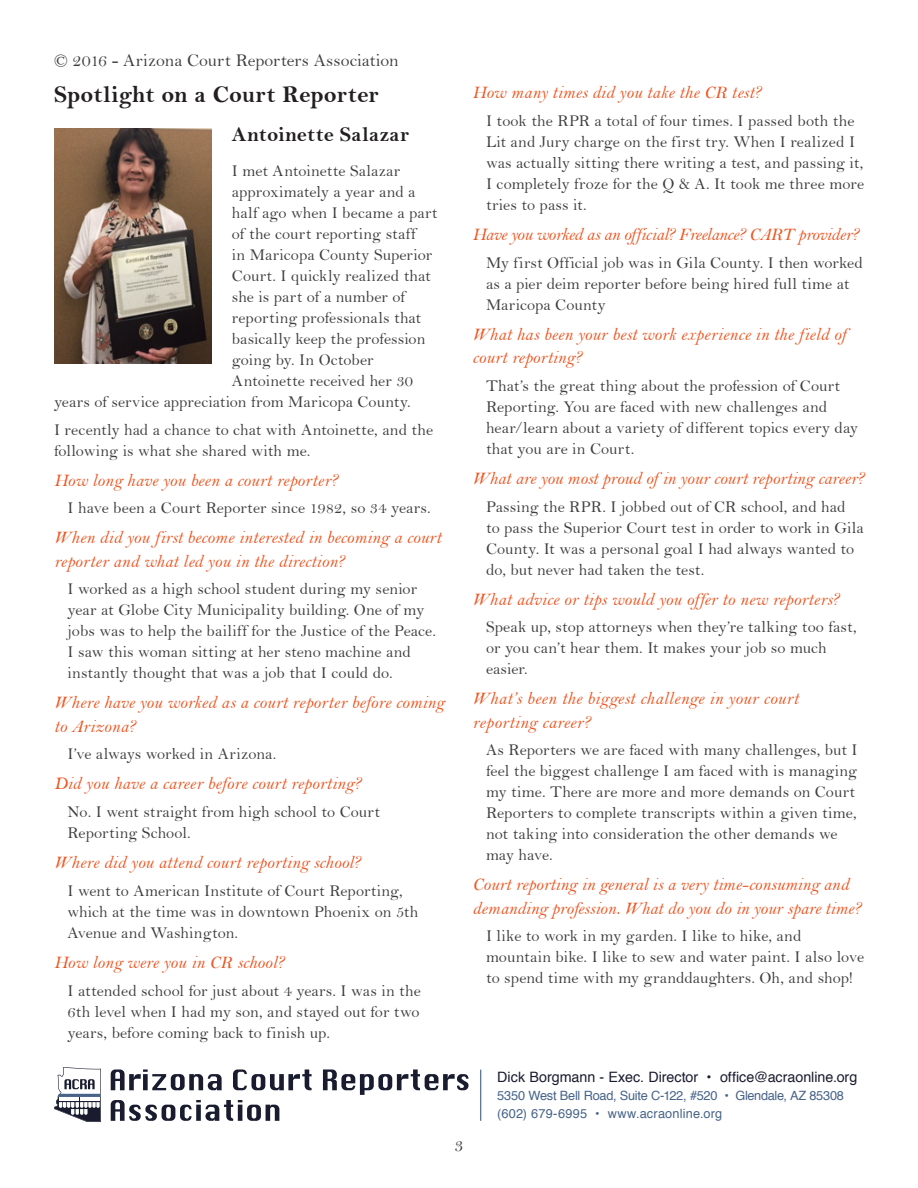
<style>
.page{position:relative;width:918px;height:1188px;background:#fff}
.page>*{position:absolute;margin:0;border:0;box-sizing:border-box;transform-origin:0 0}
.Header_1{font:24px "Bell MT Bold";letter-spacing:.01em;color:#231f20}
.Header_2{font:21px "Bell MT Bold";letter-spacing:.015em;color:#231f20}
.question{font:18px/23.2px "Bell MT Italic";letter-spacing:.005em;color:#ed5724}
.question-2{font:18px "Bell MT Italic";letter-spacing:-.025em;color:#ed5724}
.t1{font:18px "Bell";color:#3e3e3f}
.SMALL_BODY_INDENT{font:16.5px/21px "Bell";color:#3e3e3f}
.small_body{font:16.5px/21px "Bell";letter-spacing:.005em;color:#3e3e3f}
.t2{font:14.25px "Helvetica";letter-spacing:-.005em;color:#191c2f}
.t3{font:12.75px/18.1px "Helvetica";letter-spacing:-.015em;color:#476388}
</style>
<div class="page">
<svg style="left:54px;top:1067px;width:47px;height:55px"></svg>
<svg style="left:111px;top:1069px;width:111px;height:21px"></svg>
<svg style="left:233px;top:1069px;width:79px;height:21px"></svg>
<svg style="left:323px;top:1069px;width:146px;height:26px"></svg>
<svg style="left:111px;top:1100px;width:168px;height:21px"></svg>
<hr style="left:480px;top:1070px;width:1px;height:51px;background:#476388">
<img style="left:54px;top:128px;width:158px;height:236px">
<p class="t1" style="left:54px;top:50px;width:346px">© 2016 - Arizona Court Reporters Association</p>
<p class="Header_1" style="left:54px;top:81px;width:326px">Spotlight on a Court Reporter</p>
<p class="Header_2" style="left:232px;top:122px;width:178px">Antoinette Salazar</p>
<p class="small_body" style="left:232px;top:160px;width:170px">I met Antoinette Salazar</p>
<p class="small_body" style="left:232px;top:181px;width:185px">approximately a year and a</p>
<p class="small_body" style="left:232px;top:202px;width:207px">half ago when I became a part</p>
<p class="small_body" style="left:232px;top:223px;width:185px">of the court reporting staff</p>
<p class="small_body" style="left:232px;top:244px;width:202px">in Maricopa County Superior</p>
<p class="small_body" style="left:232px;top:265px;width:200px">Court. I quickly realized that</p>
<p class="small_body" style="left:232px;top:286px;width:175px">she is part of a number of</p>
<p class="small_body" style="left:232px;top:307px;width:191px">reporting professionals that</p>
<p class="small_body" style="left:232px;top:328px;width:195px">basically keep the profession</p>
<p class="small_body" style="left:232px;top:349px;width:143px">going by. In October</p>
<p class="small_body" style="left:232px;top:370px;width:183px">Antoinette received her 30</p>
<p class="small_body" style="left:54px;top:391px;width:358px">years of service appreciation from Maricopa County.</p>
<p class="small_body" style="left:54px;top:419px;width:381px">I recently had a chance to chat with Antoinette, and the following is what she shared with me.</p>
<p class="question" style="left:54px;top:468px;width:285px">How long have you been a court reporter?</p>
<p class="SMALL_BODY_INDENT" style="left:68px;top:498px;width:365px">I have been a Court Reporter since 1982, so 34 years.</p>
<p class="question" style="left:54px;top:526px;width:389px">When did you first become interested in becoming a court reporter and what led you in the direction?</p>
<p class="SMALL_BODY_INDENT" style="left:68px;top:579px;width:370px">I worked as a high school student during my senior year at Globe City Municipality building. One of my jobs was to help the bailiff for the Justice of the Peace.<br>I saw this woman sitting at her steno machine and instantly thought that was a job that I could do.</p>
<p class="question" style="left:54px;top:691px;width:392px">Where have you worked as a court reporter before coming to Arizona?</p>
<p class="SMALL_BODY_INDENT" style="left:68px;top:744px;width:210px">I’ve always worked in Arizona.</p>
<p class="question" style="left:54px;top:772px;width:308px">Did you have a career before court reporting?</p>
<p class="SMALL_BODY_INDENT" style="left:68px;top:801px;width:314px">No. I went straight from high school to Court<br>Reporting School.</p>
<p class="question" style="left:54px;top:851px;width:308px">Where did you attend court reporting school?</p>
<p class="SMALL_BODY_INDENT" style="left:68px;top:880px;width:352px">I went to American Institute of Court Reporting, which at the time was in downtown Phoenix on 5th<br>Avenue and Washington.</p>
<p class="question" style="left:54px;top:951px;width:231px">How long were you in CR school?</p>
<p class="SMALL_BODY_INDENT" style="left:68px;top:980px;width:355px;text-align:justify">I attended school for just about 4 years. I was in the 6th level when I had my son, and stayed out for two years, before coming back to finish up.</p>
<p class="question" style="left:472px;top:81px;width:290px">How many times did you take the CR test?</p>
<p class="SMALL_BODY_INDENT" style="left:486px;top:110px;width:380px">I took the RPR a total of four times. I passed both the Lit and Jury charge on the first try. When I realized I was actually sitting there writing a test, and passing it, I completely froze for the Q &amp; A. It took me three more tries to pass it.</p>
<p class="question-2" style="left:472px;top:224px;width:388px">Have you worked as an official? Freelance? CART provider?</p>
<p class="SMALL_BODY_INDENT" style="left:486px;top:252px;width:378px">My first Official job was in Gila County. I then worked as a pier deim reporter before being hired full time at<br>Maricopa County</p>
<p class="question" style="left:472px;top:323px;width:375px">What has been your best work experience in the field of court reporting?</p>
<p class="SMALL_BODY_INDENT" style="left:486px;top:375px;width:374px">That’s the great thing about the profession of Court Reporting. You are faced with new challenges and hear/learn about a variety of different topics every day that you are in Court.</p>
<p class="question" style="left:472px;top:467px;width:393px">What are you most proud of in your court reporting career?</p>
<p class="SMALL_BODY_INDENT" style="left:486px;top:496px;width:379px">Passing the RPR. I jobbed out of CR school, and had<br>to pass the Superior Court test in order to work in Gila County. It was a personal goal I had always wanted to do, but never had taken the test.</p>
<p class="question" style="left:472px;top:587px;width:368px">What advice or tips would you offer to new reporters?</p>
<p class="SMALL_BODY_INDENT" style="left:486px;top:617px;width:372px">Speak up, stop attorneys when they’re talking too fast, or you can’t hear them. It makes your job so much easier.</p>
<p class="question" style="left:472px;top:687px;width:328px">What’s been the biggest challenge in your court reporting career?</p>
<p class="SMALL_BODY_INDENT" style="left:486px;top:740px;width:373px">As Reporters we are faced with many challenges, but I feel the biggest challenge I am faced with is managing my time. There are more and more demands on Court Reporters to complete transcripts within a given time, not taking into consideration the other demands we may have.</p>
<p class="question" style="left:472px;top:873px;width:390px">Court reporting in general is a very time-consuming and demanding profession. What do you do in your spare time?</p>
<p class="SMALL_BODY_INDENT" style="left:486px;top:926px;width:380px">I like to work in my garden. I like to hike, and mountain bike. I like to sew and water paint. I also love to spend time with my granddaughters. Oh, and shop!</p>
<p class="t1" style="left:454px;top:1134px;width:10px">3</p>
<p class="t2" style="left:497px;top:1066px;width:362px">Dick Borgmann - Exec. Director • office@acraonline.org</p>
<p class="t3" style="left:497px;top:1087px;width:348px">5350 West Bell Road, Suite C-122, #520 • Glendale, AZ 85308 (602) 679-6995 • www.acraonline.org</p>
</div>
